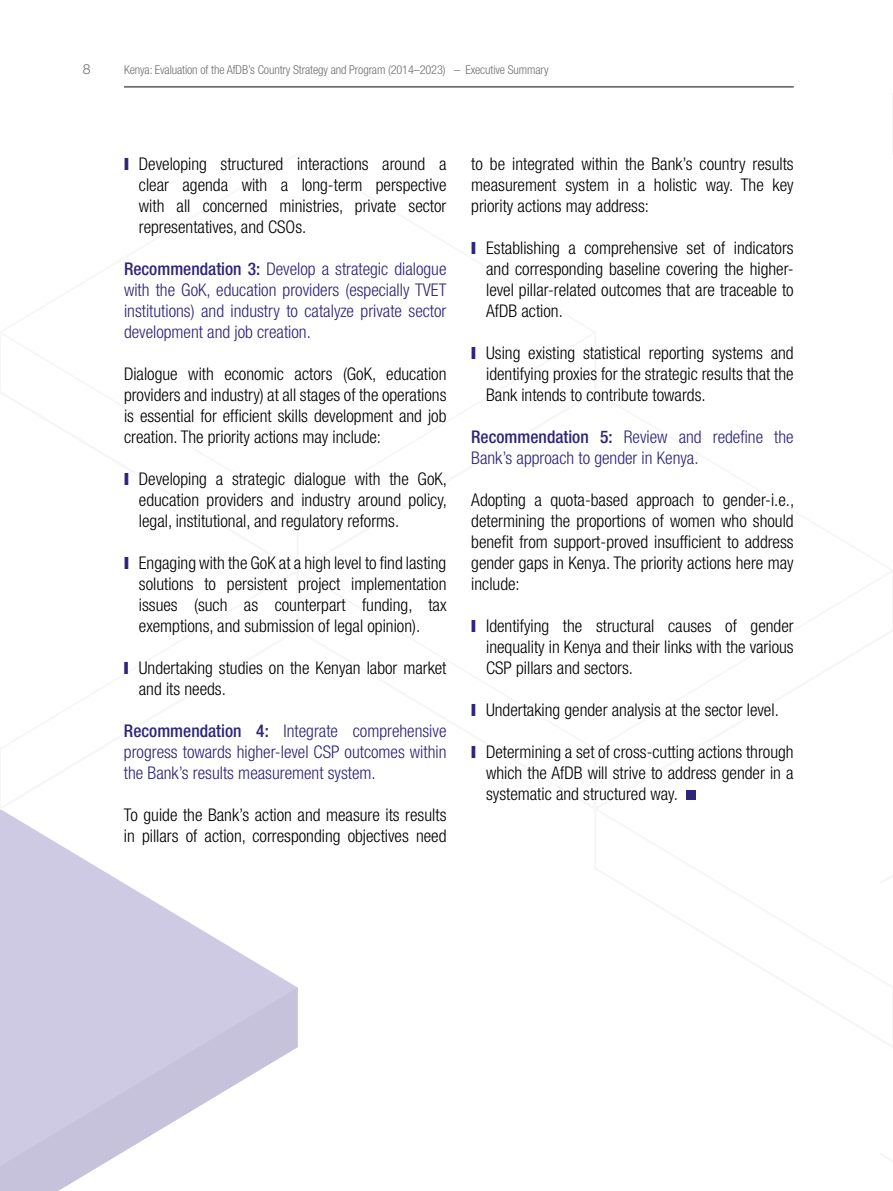
<style>
.page{position:relative;width:893px;height:1191px;background:#fff}
.page>*{position:absolute;margin:0;border:0;box-sizing:border-box;transform-origin:0 0}
.t1{font:300 condensed 17.5px/21px "Helvetica Neue LT Std";color:#000;text-align:justify}
.t2{font:300 condensed 17.5px/21px "Helvetica Neue LT Std";color:#2e247a;text-align:justify}
.t3{font:300 14px "Helvetica Neue LT Std";color:#706f6f}
.t4{font:300 condensed 12.25px "Helvetica Neue LT Std";letter-spacing:-.01em;color:#706f6f}
.s1{color:#2e247a}
.s2{font-weight:500}
</style>
<div class="page">
<svg style="left:0;top:811px;width:296px;height:176px;fill:#cfcae4"></svg>
<svg style="left:0;top:987px;width:298px;height:204px"></svg>
<svg style="left:0;top:1158px;width:1px;height:33px"></svg>
<hr style="left:124px;top:86px;width:670px;height:2px;background:#706f6f">
<div style="left:686px;top:790px;width:9px;height:10px;background:#2e247a"></div>
<p class="t3" style="left:83px;top:61px;width:9px">8</p>
<p class="t4" style="left:124px;top:63px;width:426px">Kenya: Evaluation of the AfDB’s Country Strategy and Program (2014–2023) – Executive Summary</p>
<p class="t1" style="left:139px;top:153px;width:309px;text-indent:-15px"><span class="s1">❙</span> Developing structured interactions around a clear agenda with a long-term perspective with all concerned ministries, private sector representatives, and CSOs.</p>
<p class="t2" style="left:124px;top:258px;width:324px"><span class="s2">Recommendation 3:</span> Develop a strategic dialogue with the GoK, education providers (especially TVET institutions) and industry to catalyze private sector development and job creation.</p>
<p class="t1" style="left:124px;top:363px;width:324px">Dialogue with economic actors (GoK, education providers and industry) at all stages of the operations is essential for efficient skills development and job creation. The priority actions may include:</p>
<p class="t1" style="left:139px;top:468px;width:310px;text-indent:-15px"><span class="s1">❙</span> Developing a strategic dialogue with the GoK, education providers and industry around policy, legal, institutional, and regulatory reforms.</p>
<p class="t1" style="left:139px;top:552px;width:309px;text-indent:-15px"><span class="s1">❙</span> Engaging with the GoK at a high level to find lasting solutions to persistent project implementation issues (such as counterpart funding, tax exemptions, and submission of legal opinion).</p>
<p class="t1" style="left:139px;top:657px;width:309px;text-indent:-15px"><span class="s1">❙</span> Undertaking studies on the Kenyan labor market and its needs.</p>
<p class="t2" style="left:124px;top:720px;width:324px"><span class="s2">Recommendation 4:</span> Integrate comprehensive progress towards higher-level CSP outcomes within the Bank’s results measurement system.</p>
<p class="t1" style="left:124px;top:804px;width:324px">To guide the Bank’s action and measure its results in pillars of action, corresponding objectives need</p>
<p class="t1" style="left:471px;top:153px;width:324px">to be integrated within the Bank’s country results measurement system in a holistic way. The key priority actions may address:</p>
<p class="t1" style="left:486px;top:237px;width:309px;text-indent:-15px"><span class="s1">❙</span> Establishing a comprehensive set of indicators and corresponding baseline covering the higher&shy;level pillar-related outcomes that are traceable to AfDB action.</p>
<p class="t1" style="left:486px;top:342px;width:309px;text-indent:-15px"><span class="s1">❙</span> Using existing statistical reporting systems and identifying proxies for the strategic results that the Bank intends to contribute towards.</p>
<p class="t2" style="left:471px;top:426px;width:324px"><span class="s2">Recommendation 5:</span> Review and redefine the<br>Bank’s approach to gender in Kenya.</p>
<p class="t1" style="left:471px;top:489px;width:325px">Adopting a quota-based approach to gender-i.e., determining the proportions of women who should benefit from support-proved insufficient to address gender gaps in Kenya. The priority actions here may include:</p>
<p class="t1" style="left:486px;top:615px;width:309px;text-indent:-15px"><span class="s1">❙</span> Identifying the structural causes of gender inequality in Kenya and their links with the various CSP pillars and sectors.</p>
<p class="t1" style="left:471px;top:699px;width:309px"><span class="s1">❙</span> Undertaking gender analysis at the sector level.</p>
<p class="t1" style="left:486px;top:741px;width:309px;text-indent:-15px"><span class="s1">❙</span> Determining a set of cross-cutting actions through which the AfDB will strive to address gender in a systematic and structured way.</p>
</div>
